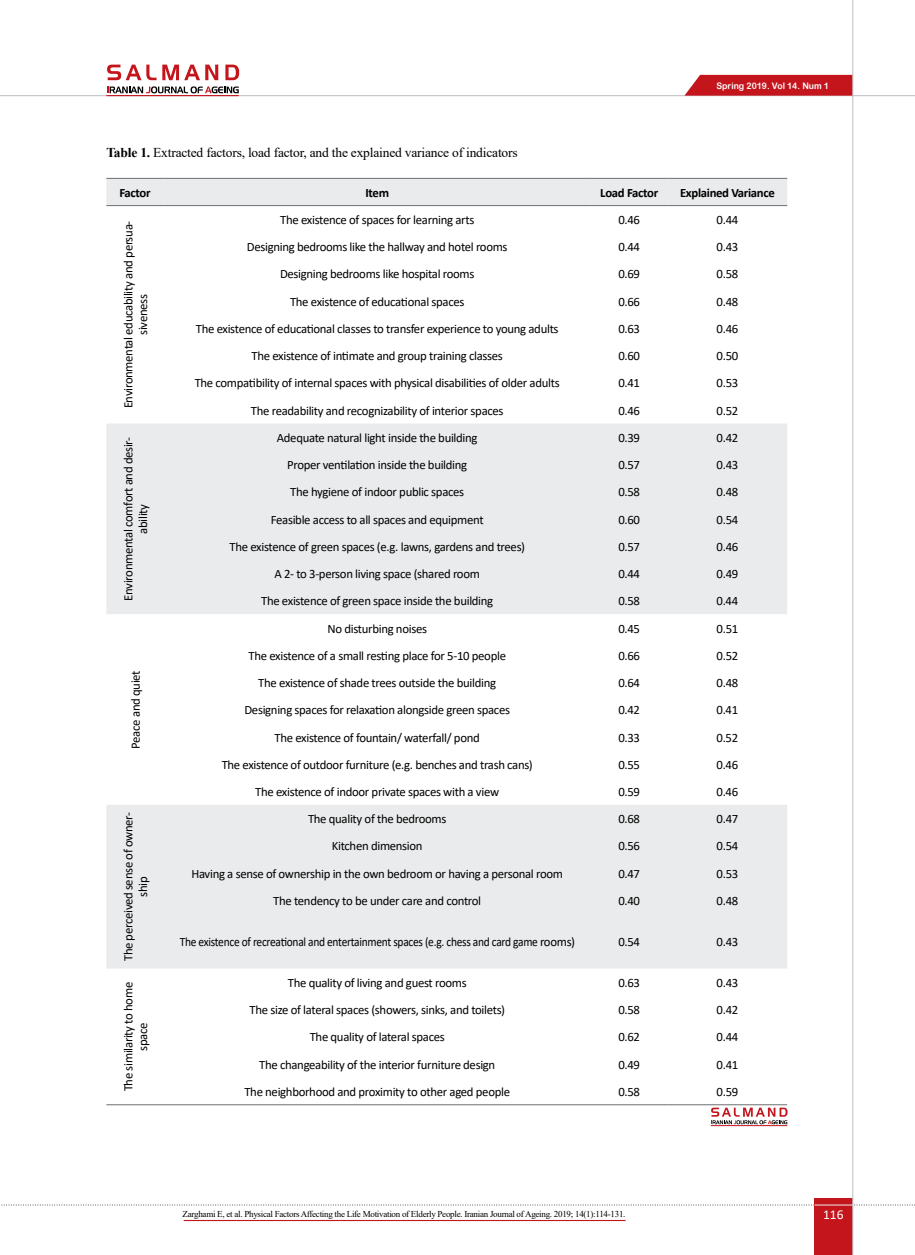
<style>
.page{position:relative;width:915px;height:1255px;background:#fff}
.page>*{position:absolute;margin:0;border:0;box-sizing:border-box;transform-origin:0 0}
.t1{font:13.5px "Times New Roman";letter-spacing:-.015em;color:#000}
.t2{font:13.5px "Calibri";color:#fff}
.t3{font:12.75px/14.7px "Calibri";letter-spacing:-.025em;color:#000;text-align:center}
.t4{font:12.75px "Calibri";letter-spacing:-.025em;color:#000;scale:.9 1}
.t5{font:700 12.75px "Calibri";letter-spacing:-.025em;color:#000}
.t6{font:9px "Times New Roman";letter-spacing:-.03em;color:#000}
.t7{font:9px "Arial Rounded MT Bold";color:#fff;scale:.96 1}
.s1{font-weight:700}
</style>
<div class="page">
<svg style="left:1px;top:1204px;width:914px;height:1px"></svg>
<div style="left:814px;top:1198px;width:39px;height:56px;background:#c4151c"></div>
<hr style="left:851px;top:0;width:2px;height:1254px;background:#c2c4c6">
<hr style="left:814px;top:1204px;width:39px;height:1px;background:#eaebec">
<hr style="left:0;top:95px;width:914px;height:1px;background:#c2c4c6">
<svg style="left:684px;top:75px;width:168px;height:21px;background:#c62329"></svg>
<svg style="left:107px;top:86px;width:132px;height:7px"></svg>
<svg style="left:107px;top:65px;width:49px;height:15px"></svg>
<svg style="left:162px;top:65px;width:56px;height:15px"></svg>
<svg style="left:225px;top:65px;width:14px;height:15px"></svg>
<hr style="left:106px;top:95px;width:133px;height:1px;background:#c4151c">
<svg style="left:106px;top:179px;width:681px;height:789px"></svg>
<hr style="left:106px;top:178px;width:58px;height:1px;background:#6d6e70">
<hr style="left:164px;top:178px;width:426px;height:1px;background:#6d6e70">
<hr style="left:590px;top:178px;width:77px;height:1px;background:#6d6e70">
<hr style="left:667px;top:178px;width:120px;height:1px;background:#6d6e70">
<hr style="left:106px;top:205px;width:58px;height:1px;background:#6d6e70">
<hr style="left:164px;top:205px;width:426px;height:1px;background:#6d6e70">
<hr style="left:590px;top:205px;width:77px;height:1px;background:#6d6e70">
<hr style="left:667px;top:205px;width:120px;height:1px;background:#6d6e70">
<hr style="left:106px;top:1104px;width:58px;height:1px;background:#6d6e70">
<hr style="left:164px;top:1104px;width:426px;height:1px;background:#6d6e70">
<hr style="left:590px;top:1104px;width:77px;height:1px;background:#6d6e70">
<hr style="left:667px;top:1104px;width:120px;height:1px;background:#6d6e70">
<svg style="left:711px;top:1107px;width:76px;height:17px"></svg>
<hr style="left:710px;top:1125px;width:77px;height:1px;background:#c4151c">
<hr style="left:184px;top:1219px;width:441px;height:1px;background:#c4151c">
<p class="t7" style="left:716px;top:80px;width:119px">Spring 2019. Vol 14. Num 1</p>
<p class="t1" style="left:106px;top:143px;width:412px"><span class="s1">Table 1.</span> Extracted factors, load factor, and the explained variance of indicators</p>
<p class="t5" style="left:119px;top:183px;width:33px">Factor</p>
<p class="t5" style="left:365px;top:183px;width:25px">Item</p>
<p class="t5" style="left:600px;top:183px;width:59px">Load Factor</p>
<p class="t5" style="left:679px;top:183px;width:96px">Explained Variance</p>
<p class="t3" style="left:121px;top:408px;width:189px;rotate:-90deg">Environmental educability and persua-</p>
<p class="t3" style="left:135px;top:335px;width:42px;rotate:-90deg">siveness</p>
<p class="t3" style="left:280px;top:212px;width:195px">The existence of spaces for learning arts</p>
<p class="t3" style="left:247px;top:239px;width:262px">Designing bedrooms like the hallway and hotel rooms</p>
<p class="t3" style="left:280px;top:266px;width:196px">Designing bedrooms like hospital rooms</p>
<p class="t3" style="left:290px;top:294px;width:176px">The existence of educational spaces</p>
<p class="t3" style="left:196px;top:321px;width:364px">The existence of educational classes to transfer experience to young adults</p>
<p class="t3" style="left:251px;top:348px;width:253px">The existence of intimate and group training classes</p>
<p class="t3" style="left:195px;top:375px;width:366px">The compatibility of internal spaces with physical disabilities of older adults</p>
<p class="t3" style="left:251px;top:403px;width:254px">The readability and recognizability of interior spaces</p>
<p class="t3" style="left:618px;top:212px;width:23px">0.46</p>
<p class="t3" style="left:618px;top:239px;width:23px">0.44</p>
<p class="t3" style="left:618px;top:266px;width:23px">0.69</p>
<p class="t3" style="left:618px;top:294px;width:23px">0.66</p>
<p class="t3" style="left:618px;top:321px;width:23px">0.63</p>
<p class="t3" style="left:618px;top:348px;width:23px">0.60</p>
<p class="t3" style="left:618px;top:375px;width:23px">0.41</p>
<p class="t3" style="left:618px;top:403px;width:23px">0.46</p>
<p class="t3" style="left:716px;top:212px;width:23px">0.44</p>
<p class="t3" style="left:716px;top:239px;width:23px">0.43</p>
<p class="t3" style="left:716px;top:266px;width:23px">0.58</p>
<p class="t3" style="left:716px;top:294px;width:23px">0.48</p>
<p class="t3" style="left:716px;top:321px;width:23px">0.46</p>
<p class="t3" style="left:716px;top:348px;width:23px">0.50</p>
<p class="t3" style="left:716px;top:375px;width:23px">0.53</p>
<p class="t3" style="left:716px;top:403px;width:23px">0.52</p>
<p class="t3" style="left:277px;top:430px;width:202px">Adequate natural light inside the building</p>
<p class="t3" style="left:121px;top:600px;width:165px;rotate:-90deg">Environmental comfort and desir-</p>
<p class="t3" style="left:716px;top:430px;width:23px">0.42</p>
<p class="t3" style="left:618px;top:430px;width:23px">0.39</p>
<p class="t3" style="left:287px;top:457px;width:181px">Proper ventilation inside the building</p>
<p class="t3" style="left:618px;top:457px;width:23px">0.57</p>
<p class="t3" style="left:716px;top:457px;width:23px">0.43</p>
<p class="t3" style="left:290px;top:484px;width:175px">The hygiene of indoor public spaces</p>
<p class="t3" style="left:618px;top:484px;width:23px">0.58</p>
<p class="t3" style="left:716px;top:484px;width:23px">0.48</p>
<p class="t3" style="left:135px;top:533px;width:31px;rotate:-90deg">ability</p>
<p class="t3" style="left:271px;top:511px;width:214px">Feasible access to all spaces and equipment</p>
<p class="t3" style="left:618px;top:511px;width:23px">0.60</p>
<p class="t3" style="left:716px;top:511px;width:23px">0.54</p>
<p class="t3" style="left:229px;top:539px;width:295px">The existence of green spaces .g.e( lawns, gardens and trees)</p>
<p class="t3" style="left:618px;top:539px;width:23px">0.57</p>
<p class="t3" style="left:716px;top:539px;width:23px">0.46</p>
<p class="t3" style="left:274px;top:566px;width:207px">A 2- to 3-person living space (shared room</p>
<p class="t3" style="left:618px;top:566px;width:23px">0.44</p>
<p class="t3" style="left:716px;top:566px;width:23px">0.49</p>
<p class="t3" style="left:261px;top:593px;width:233px">The existence of green space inside the building</p>
<p class="t3" style="left:618px;top:593px;width:23px">0.58</p>
<p class="t3" style="left:716px;top:593px;width:23px">0.44</p>
<p class="t3" style="left:128px;top:748px;width:80px;rotate:-90deg">Peace and quiet</p>
<p class="t3" style="left:327px;top:620px;width:101px">No disturbing noises</p>
<p class="t3" style="left:248px;top:648px;width:259px">The existence of a small resting place for 5-10 people</p>
<p class="t3" style="left:258px;top:675px;width:239px">The existence of shade trees outside the building</p>
<p class="t3" style="left:244px;top:702px;width:267px">Designing spaces for relaxation alongside green spaces</p>
<p class="t3" style="left:274px;top:729px;width:207px">The existence of fountain/ waterfall/ pond</p>
<p class="t3" style="left:222px;top:756px;width:311px">The existence of outdoor furniture .g.e( benches and trash cans)</p>
<p class="t3" style="left:255px;top:784px;width:245px">The existence of indoor private spaces with a view</p>
<p class="t3" style="left:618px;top:620px;width:23px">0.45</p>
<p class="t3" style="left:716px;top:620px;width:23px">0.51</p>
<p class="t3" style="left:618px;top:648px;width:23px">0.66</p>
<p class="t3" style="left:716px;top:648px;width:23px">0.52</p>
<p class="t3" style="left:618px;top:675px;width:23px">0.64</p>
<p class="t3" style="left:716px;top:675px;width:23px">0.48</p>
<p class="t3" style="left:618px;top:702px;width:23px">0.42</p>
<p class="t3" style="left:716px;top:702px;width:23px">0.41</p>
<p class="t3" style="left:618px;top:729px;width:23px">0.33</p>
<p class="t3" style="left:716px;top:729px;width:23px">0.52</p>
<p class="t3" style="left:618px;top:756px;width:23px">0.55</p>
<p class="t3" style="left:716px;top:756px;width:23px">0.46</p>
<p class="t3" style="left:618px;top:784px;width:23px">0.59</p>
<p class="t3" style="left:716px;top:784px;width:23px">0.46</p>
<p class="t3" style="left:121px;top:961px;width:151px;rotate:-90deg">The perceived sense of owner-</p>
<p class="t3" style="left:716px;top:811px;width:23px">0.47</p>
<p class="t3" style="left:308px;top:811px;width:140px">The quality of the bedrooms</p>
<p class="t3" style="left:618px;top:811px;width:23px">0.68</p>
<p class="t3" style="left:332px;top:838px;width:92px">Kitchen dimension</p>
<p class="t3" style="left:618px;top:838px;width:23px">0.56</p>
<p class="t3" style="left:716px;top:838px;width:23px">0.54</p>
<p class="t3" style="left:191px;top:865px;width:373px">Having a sense of ownership in the own bedroom or having a personal room</p>
<p class="t3" style="left:618px;top:865px;width:23px">0.47</p>
<p class="t3" style="left:716px;top:865px;width:23px">0.53</p>
<p class="t3" style="left:135px;top:896px;width:22px;rotate:-90deg">ship</p>
<p class="t3" style="left:273px;top:893px;width:209px">The tendency to be under care and control</p>
<p class="t3" style="left:618px;top:893px;width:23px">0.40</p>
<p class="t3" style="left:716px;top:893px;width:23px">0.48</p>
<p class="t4" style="left:180px;top:932px;width:438px">The existence of recreational and entertainment spaces .g.e( chess and card game rooms)</p>
<p class="t3" style="left:618px;top:934px;width:23px">0.54</p>
<p class="t3" style="left:716px;top:934px;width:23px">0.43</p>
<p class="t3" style="left:288px;top:975px;width:180px">The quality of living and guest rooms</p>
<p class="t3" style="left:121px;top:1091px;width:111px;rotate:-90deg">The similarity to home space</p>
<p class="t3" style="left:716px;top:975px;width:23px">0.43</p>
<p class="t3" style="left:618px;top:975px;width:23px">0.63</p>
<p class="t3" style="left:249px;top:1002px;width:255px">The size of lateral spaces (showers, sinks, and toilets)</p>
<p class="t3" style="left:618px;top:1002px;width:23px">0.58</p>
<p class="t3" style="left:716px;top:1002px;width:23px">0.42</p>
<p class="t3" style="left:309px;top:1029px;width:136px">The quality of lateral spaces</p>
<p class="t3" style="left:618px;top:1029px;width:23px">0.62</p>
<p class="t3" style="left:716px;top:1029px;width:23px">0.44</p>
<p class="t3" style="left:259px;top:1056px;width:237px">The changeability of the interior furniture design</p>
<p class="t3" style="left:618px;top:1056px;width:23px">0.49</p>
<p class="t3" style="left:716px;top:1056px;width:23px">0.41</p>
<p class="t3" style="left:244px;top:1083px;width:267px">The neighborhood and proximity to other aged people</p>
<p class="t3" style="left:618px;top:1083px;width:23px">0.58</p>
<p class="t3" style="left:716px;top:1083px;width:23px">0.59</p>
<p class="t6" style="left:182px;top:1207px;width:444px">Zarghami ,E et al. Physical Factors Affecting the Life Motivation of Elderly People. Iranian Journal ofAgeing. 2019; 14 (1) :114-131.</p>
<p class="t2" style="left:822px;top:1204px;width:22px">116</p>
</div>
